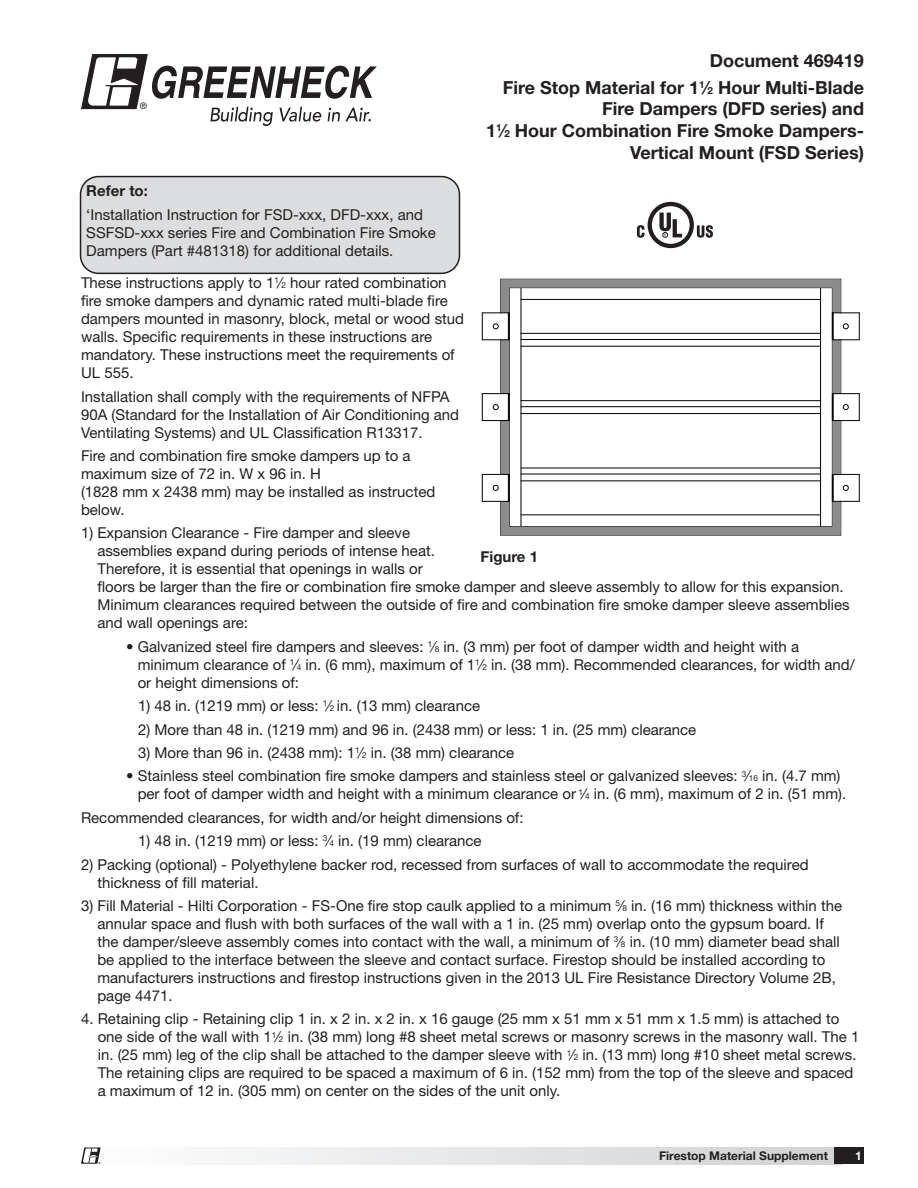
<style>
.page{position:relative;width:918px;height:1188px;background:#fff}
.page>*{position:absolute;margin:0;border:0;box-sizing:border-box;transform-origin:0 0}
.t1{font:700 18px/21.6px "Helvetica Neue LT Std";color:#231f20;text-align:right}
.Body_10_12_55_Roman{font:15px/18px "Helvetica Neue LT Std";color:#231f20}
.Bold{font:700 15px "Helvetica Neue LT Std";color:#231f20}
.t2{font:700 12px "Helvetica Neue LT Std";color:#231f20}
.t3{font:700 12px "Helvetica Neue LT Std";color:#fff}
.t4{font:9px "Helvetica";color:#231f20}
.t5{font:700 2.7px "Helvetica Neue LT Std";color:#231f20}
.s1{font-size:9.9px}
.s2{font-size:8.25px}
</style>
<div class="page">
<svg style="left:81px;top:54px;width:296px;height:72px"></svg>
<div style="left:81px;top:1148px;width:760px;height:16px;background:linear-gradient(to right,#fefefe,#d1d2d4)"></div>
<div style="left:834px;top:1148px;width:30px;height:16px;background:#231f20"></div>
<svg style="left:81px;top:1147px;width:20px;height:17px"></svg>
<div style="left:81px;top:177px;width:378px;height:96px;background:#dcdddf;border-radius:18px"></div>
<div style="left:80px;top:176px;width:380px;height:98px;border:2px solid #231f20;border-radius:18px"></div>
<svg style="left:697px;top:225px;width:16px;height:13px"></svg>
<div style="left:648px;top:202px;width:46px;height:46px;background:#231f20;border-radius:50%"></div>
<div style="left:652px;top:206px;width:38px;height:38px;background:#fff;border-radius:50%"></div>
<svg style="left:659px;top:213px;width:23px;height:24px"></svg>
<svg style="left:637px;top:225px;width:8px;height:13px"></svg>
<hr style="left:500px;top:501px;width:1px;height:34px;background:#000">
<hr style="left:501px;top:535px;width:340px;height:1px;background:#000">
<hr style="left:500px;top:279px;width:1px;height:34px;background:#000">
<hr style="left:500px;top:340px;width:1px;height:54px;background:#000">
<hr style="left:500px;top:421px;width:1px;height:53px;background:#000">
<svg style="left:501px;top:279px;width:340px;height:256px"></svg>
<svg style="left:482px;top:474px;width:28px;height:28px"></svg>
<svg style="left:482px;top:312px;width:28px;height:28px"></svg>
<svg style="left:482px;top:393px;width:28px;height:28px"></svg>
<svg style="left:832px;top:474px;width:28px;height:28px"></svg>
<svg style="left:832px;top:312px;width:28px;height:28px"></svg>
<svg style="left:832px;top:393px;width:28px;height:28px"></svg>
<p class="t4" style="left:140px;top:101px;width:8px">®</p>
<p class="t1" style="left:503px;top:47px;width:363px;line-height:27px">Document 469419<br>Fire Stop Material for 1<sup>1</sup>⁄<span class="s1">2</span> Hour Multi-Blade</p>
<p class="t1" style="left:486px;top:98px;width:380px">Fire Dampers (DFD series) and<br>1<sup>1</sup>⁄<span class="s1">2</span> Hour Combination Fire Smoke Dampers-<br>Vertical Mount (FSD Series)</p>
<p class="Bold" style="left:86px;top:182px;width:63px">Refer to:</p>
<p class="Body_10_12_55_Roman" style="left:86px;top:205px;width:351px">‘Installation Instruction for FSD-xxx, DFD-xxx, and<br>SSFSD-xxx series Fire and Combination Fire Smoke<br>Dampers (Part #481318) for additional details.</p>
<p class="Body_10_12_55_Roman" style="left:81px;top:274px;width:385px">These instructions apply to 1<sup>1</sup>⁄<span class="s2">2</span> hour rated combination fire smoke dampers and dynamic rated multi-blade fire dampers mounted in masonry, block, metal or wood stud walls. Specific requirements in these instructions are mandatory. These instructions meet the requirements of UL 555.</p>
<p class="Body_10_12_55_Roman" style="left:81px;top:387px;width:380px">Installation shall comply with the requirements of NFPA<br>90A (Standard for the Installation of Air Conditioning and<br>Ventilating Systems) and UL Classification R13317.</p>
<p class="Body_10_12_55_Roman" style="left:81px;top:447px;width:356px">Fire and combination fire smoke dampers up to a maximum size of 72 in. W x 96 in. H<br>(1828 mm x 2438 mm) may be installed as instructed below.</p>
<p class="Body_10_12_55_Roman" style="left:97px;top:524px;width:754px;text-indent:-16px">1) Expansion Clearance - Fire damper and sleeve<br>assemblies expand during periods of intense heat.<br>Therefore, it is essential that openings in walls or<br>floors be larger than the fire or combination fire smoke damper and sleeve assembly to allow for this expansion.<br>Minimum clearances required between the outside of fire and combination fire smoke damper sleeve assemblies and wall openings are:</p>
<p class="Body_10_12_55_Roman" style="left:138px;top:637px;width:719px;text-indent:-12px">• Galvanized steel fire dampers and sleeves: <sup>1</sup>⁄<span class="s2">8</span> in. (3 mm) per foot of damper width and height with a minimum clearance of <sup>1</sup>⁄<span class="s2">4</span> in. (6 mm), maximum of 1<sup>1</sup>⁄<span class="s2">2</span> in. (38 mm). Recommended clearances, for width and/ or height dimensions of:</p>
<p class="Body_10_12_55_Roman" style="left:138px;top:697px;width:344px">1) 48 in. (1219 mm) or less: <sup>1</sup>⁄<span class="s2">2</span> in. (13 mm) clearance</p>
<p class="Body_10_12_55_Roman" style="left:138px;top:720px;width:560px">2) More than 48 in. (1219 mm) and 96 in. (2438 mm) or less: 1 in. (25 mm) clearance</p>
<p class="Body_10_12_55_Roman" style="left:138px;top:744px;width:378px">3) More than 96 in. (2438 mm): 1<sup>1</sup>⁄<span class="s2">2</span> in. (38 mm) clearance</p>
<p class="Body_10_12_55_Roman" style="left:138px;top:767px;width:710px;text-indent:-12px">• Stainless steel combination fire smoke dampers and stainless steel or galvanized sleeves: <sup>3</sup>⁄<span class="s2">16</span> in. (4.7 mm) per foot of damper width and height with a minimum clearance or <sup>1</sup>⁄<span class="s2">4</span> in. (6 mm), maximum of 2 in. (51 mm).</p>
<p class="Body_10_12_55_Roman" style="left:81px;top:808px;width:444px">Recommended clearances, for width and/or height dimensions of:</p>
<p class="Body_10_12_55_Roman" style="left:138px;top:832px;width:345px">1) 48 in. (1219 mm) or less: <sup>3</sup>⁄<span class="s2">4</span> in. (19 mm) clearance</p>
<p class="Body_10_12_55_Roman" style="left:97px;top:855px;width:713px;text-indent:-16px">2) Packing (optional) - Polyethylene backer rod, recessed from surfaces of wall to accommodate the required thickness of fill material.</p>
<p class="Body_10_12_55_Roman" style="left:97px;top:897px;width:746px;text-indent:-16px">3) Fill Material - Hilti Corporation - FS-One fire stop caulk applied to a minimum <sup>5</sup>⁄<span class="s2">8</span> in. (16 mm) thickness within the annular space and flush with both surfaces of the wall with a 1 in. (25 mm) overlap onto the gypsum board. If the damper/sleeve assembly comes into contact with the wall, a minimum of <sup>3</sup>⁄<span class="s2">8</span> in. (10 mm) diameter bead shall be applied to the interface between the sleeve and contact surface. Firestop should be installed according to manufacturers instructions and firestop instructions given in the 2013 UL Fire Resistance Directory Volume 2B, page 4471.</p>
<p class="Body_10_12_55_Roman" style="left:98px;top:1010px;width:763px;text-indent:-17px">4. Retaining clip - Retaining clip 1 in. x 2 in. x 2 in. x 16 gauge (25 mm x 51 mm x 51 mm x 1.5 mm) is attached to one side of the wall with 1<sup>1</sup>⁄<span class="s2">2</span> in. (38 mm) long #8 sheet metal screws or masonry screws in the masonry wall. The 1 in. (25 mm) leg of the clip shall be attached to the damper sleeve with <sup>1</sup>⁄<span class="s2">2</span> in. (13 mm) long #10 sheet metal screws.<br>The retaining clips are required to be spaced a maximum of 6 in. (152 mm) from the top of the sleeve and spaced a maximum of 12 in. (305 mm) on center on the sides of the unit only.</p>
<p class="Bold" style="left:481px;top:547px;width:59px">Figure 1</p>
<p class="t5" style="left:98px;top:1161px;width:4px">®</p>
<p class="t2" style="left:659px;top:1148px;width:170px">Firestop Material Supplement</p>
<p class="t3" style="left:855px;top:1148px;width:8px">1</p>
</div>
